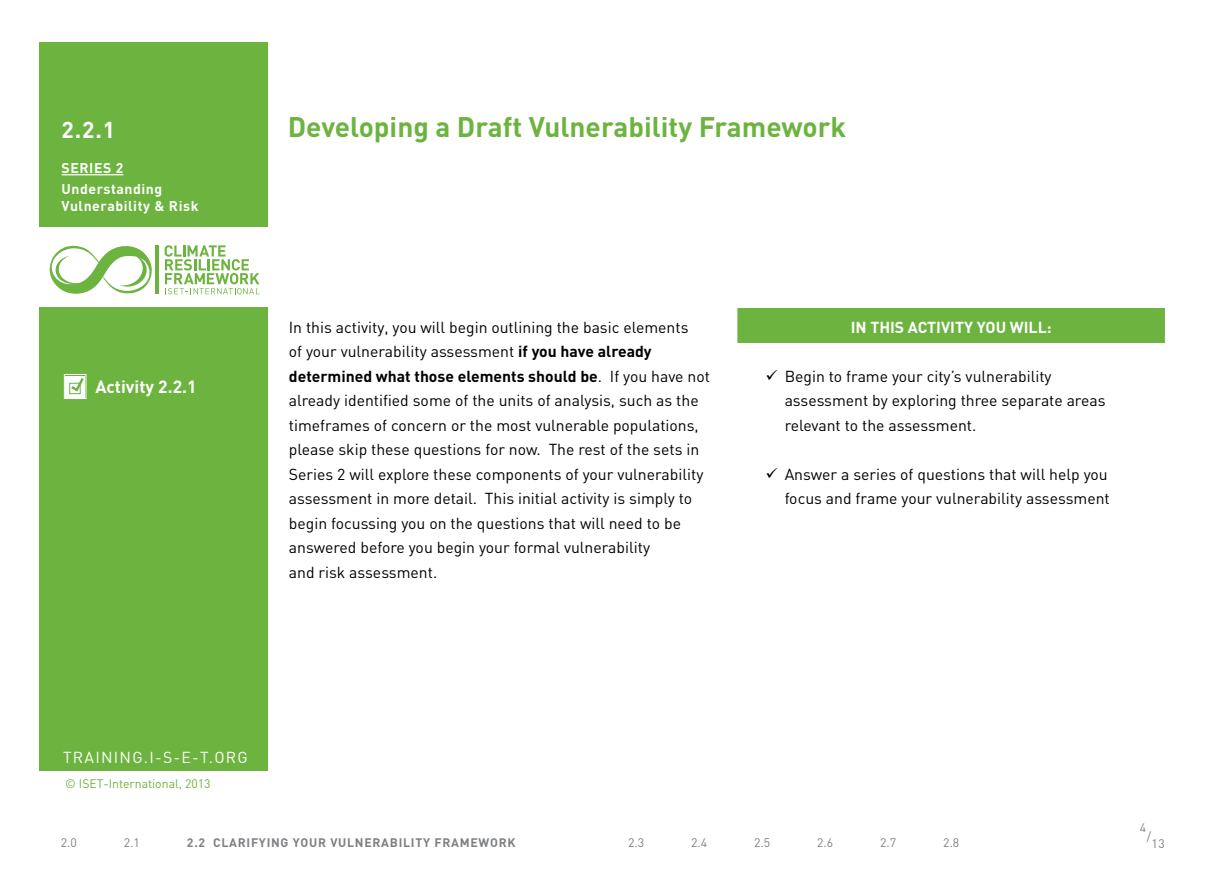
<style>
.page{position:relative;width:1229px;height:882px;background:#fff}
.page>*{position:absolute;margin:0;border:0;box-sizing:border-box;transform-origin:0 0}
.t1{font:700 28px "DIN";color:#6cb43f}
.t2{font:700 22.75px "DIN";color:#fff}
.t3{font:700 17.5px "DIN";color:#fff}
.BODY{font:15.75px/24.5px "DIN";color:#000}
.Objectives{font:700 15.75px "DIN";color:#fff}
.t4{font:15.75px "DIN";letter-spacing:.08em;color:#fff}
.t5{font:700 14px/21px "DIN";letter-spacing:.04em;color:#fff}
.t6{font:700 12.25px "DIN";letter-spacing:.06em;color:#7e8083}
.t7{font:12.25px "DIN";color:#7e8083}
.t8{font:12.25px "DIN";color:#6cb43f}
.s1{font-weight:700}
</style>
<div class="page">
<div style="left:39px;top:42px;width:228px;height:728px;background:#6cb43f"></div>
<hr style="left:62px;top:174px;width:61px;height:1px;background:#fff">
<div style="left:0;top:228px;width:271px;height:79px;background:#fff"></div>
<div style="left:65px;top:376px;width:20px;height:21px;background:#fff"></div>
<div style="left:64px;top:374px;width:22px;height:25px;border:1px solid #fff"></div>
<div style="left:69px;top:383px;width:12px;height:11px;border:1px solid #6cb43f"></div>
<svg style="left:71px;top:378px;width:13px;height:13px"></svg>
<hr style="left:156px;top:245px;width:3px;height:49px;background:#6cb43f">
<svg style="left:164px;top:245px;width:96px;height:49px"></svg>
<svg style="left:49px;top:245px;width:103px;height:49px"></svg>
<div style="left:737px;top:308px;width:427px;height:35px;background:#6cb43f"></div>
<h2 class="t2" style="left:62px;top:115px;width:55px">2.2.1</h2>
<p class="t5" style="left:62px;top:157px;width:102px">SERIES 2<br>Understanding</p>
<p class="t5" style="left:62px;top:195px;width:138px">Vulnerability &amp; Risk</p>
<p class="t3" style="left:95px;top:375px;width:103px">Activity 2.2.1</p>
<p class="t1" style="left:288px;top:108px;width:560px">Developing a Draft Vulnerability Framework</p>
<p class="BODY" style="left:289px;top:314px;width:422px">In this activity, you will begin outlining the basic elements<br>of your vulnerability assessment <span class="s1">if you have already determined what those elements should be</span>. If you have not already identified some of the units of analysis, such as the timeframes of concern or the most vulnerable populations, please skip these questions for now. The rest of the sets in Series 2 will explore these components of your vulnerability assessment in more detail. This initial activity is simply to begin focussing you on the questions that will need to be answered before you begin your formal vulnerability<br>and risk assessment.</p>
<p class="Objectives" style="left:850px;top:317px;width:202px">IN THIS ACTIVITY YOU WILL:</p>
<p class="BODY" style="left:784px;top:363px;width:322px">Begin to frame your city’s vulnerability assessment by exploring three separate areas relevant to the assessment.</p>
<p class="BODY" style="left:784px;top:461px;width:326px">Answer a series of questions that will help you focus and frame your vulnerability assessment</p>
<p class="t4" style="left:63px;top:748px;width:186px">TRAINING.I-S-E-T.ORG</p>
<p class="t8" style="left:65px;top:776px;width:147px">© ISET-International, 2013</p>
<p class="t7" style="left:61px;top:835px;width:18px">2.0</p>
<p class="t7" style="left:124px;top:835px;width:18px">2.1</p>
<p class="t6" style="left:187px;top:835px;width:330px">2.2 CLARIFYING YOUR VULNERABILITY FRAMEWORK</p>
<p class="t7" style="left:628px;top:835px;width:18px">2.3</p>
<p class="t7" style="left:691px;top:835px;width:18px">2.4</p>
<p class="t7" style="left:754px;top:835px;width:18px">2.5</p>
<p class="t7" style="left:817px;top:835px;width:18px">2.6</p>
<p class="t7" style="left:880px;top:835px;width:18px">2.7</p>
<p class="t7" style="left:943px;top:835px;width:18px">2.8</p>
<h1 class="t7" style="left:1139px;top:820px;width:8px">4</h1>
<h1 class="t7" style="left:1146px;top:828px;width:6px">/</h1>
<h1 class="t7" style="left:1151px;top:835px;width:15px">13</h1>
</div>
